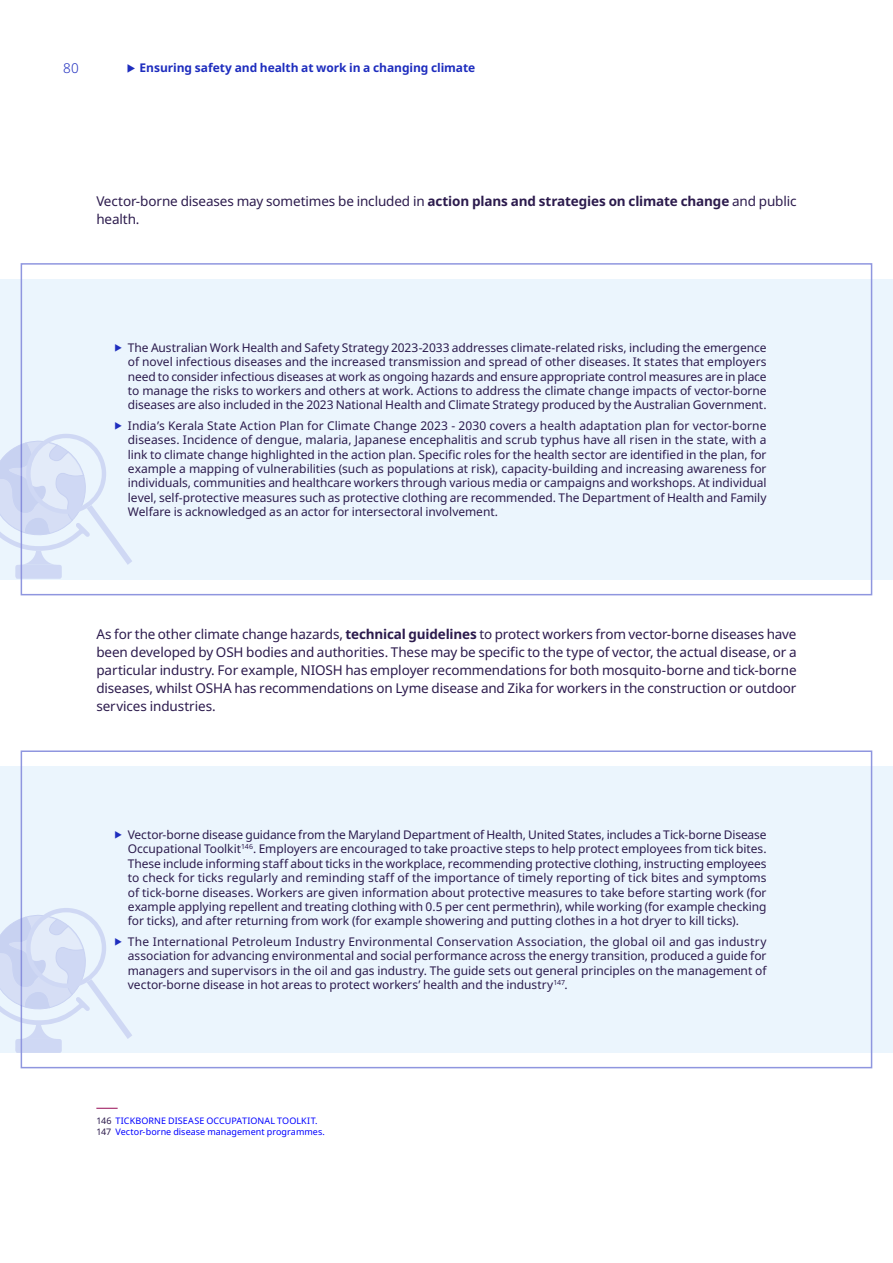
<style>
.page{position:relative;width:893px;height:1263px;background:#fff}
.page>*{position:absolute;margin:0;border:0;box-sizing:border-box;transform-origin:0 0}
.t1{font:13.5px/18px "Noto Sans";letter-spacing:-.01em;color:#2c1b4d}
.t2{font:300 13.5px "Noto Sans";color:#1e2dbe}
.t3{font:12px/14.4px "Noto Sans";letter-spacing:-.005em;color:#2c1b4d;text-align:justify}
.t4{font:700 12px "Noto Sans";letter-spacing:-.005em;color:#1e2dbe}
.t5{font:9px/11.9px "Noto Sans";letter-spacing:.005em;color:#00f}
.s1{font-weight:700}
.s2{color:#2c1b4d}
</style>
<div class="page">
<div style="left:0;top:279px;width:893px;height:301px;background:#ebf5fd"></div>
<div style="left:21px;top:263px;width:851px;height:332px;border:2px solid #8f96df"></div>
<div style="left:0;top:766px;width:893px;height:286px;background:#ebf5fd"></div>
<div style="left:21px;top:750px;width:851px;height:318px;border:2px solid #8f96df"></div>
<svg style="left:96px;top:1108px;width:22px;height:1px"></svg>
<svg style="left:0;top:422px;width:132px;height:157px"></svg>
<svg style="left:0;top:908px;width:132px;height:145px"></svg>
<p class="t2" style="left:63px;top:59px;width:17px">80</p>
<p class="t4" style="left:140px;top:60px;width:337px">Ensuring safety and health at work in a changing climate</p>
<p class="t1" style="left:96px;top:192px;width:702px">Vector-borne diseases may sometimes be included in <span class="s1">action plans and strategies on climate change</span> and public health.</p>
<p class="t3" style="left:128px;top:340px;width:640px">The Australian Work Health and Safety Strategy 2023-2033 addresses climate-related risks, including the emergence of novel infectious diseases and the increased transmission and spread of other diseases. It states that employers need to consider infectious diseases at work as ongoing hazards and ensure appropriate control measures are in place to manage the risks to workers and others at work. Actions to address the climate change impacts of vector-borne diseases are also included in the 2023 National Health and Climate Strategy produced by the Australian Government.</p>
<p class="t3" style="left:128px;top:418px;width:640px">India’s Kerala State Action Plan for Climate Change 2023 - 2030 covers a health adaptation plan for vector-borne diseases. Incidence of dengue, malaria, Japanese encephalitis and scrub typhus have all risen in the state, with a link to climate change highlighted in the action plan. Specific roles for the health sector are identified in the plan, for example a mapping of vulnerabilities (such as populations at risk), capacity-building and increasing awareness for individuals, communities and healthcare workers through various media or campaigns and workshops. At individual level, self-protective measures such as protective clothing are recommended. The Department of Health and Family Welfare is acknowledged as an actor for intersectoral involvement.</p>
<p class="t1" style="left:96px;top:625px;width:702px;text-align:justify">As for the other climate change hazards, <span class="s1">technical guidelines</span> to protect workers from vector-borne diseases have been developed by OSH bodies and authorities. These may be specific to the type of vector, the actual disease, or a particular industry. For example, NIOSH has employer recommendations for both mosquito-borne and tick-borne diseases, whilst OSHA has recommendations on Lyme disease and Zika for workers in the construction or outdoor services industries.</p>
<p class="t3" style="left:128px;top:828px;width:640px">Vector-borne disease guidance from the Maryland Department of Health, United States, includes a Tick-borne Disease Occupational Toolkit<sup>146</sup>. Employers are encouraged to take proactive steps to help protect employees from tick bites.<br>These include informing staff about ticks in the workplace, recommending protective clothing, instructing employees to check for ticks regularly and reminding staff of the importance of timely reporting of tick bites and symptoms of tick-borne diseases. Workers are given information about protective measures to take before starting work (for example applying repellent and treating clothing with 0.5 per cent permethrin), while working (for example checking for ticks), and after returning from work (for example showering and putting clothes in a hot dryer to kill ticks).</p>
<p class="t3" style="left:128px;top:935px;width:640px">The International Petroleum Industry Environmental Conservation Association, the global oil and gas industry association for advancing environmental and social performance across the energy transition, produced a guide for managers and supervisors in the oil and gas industry. The guide sets out general principles on the management of vector-borne disease in hot areas to protect workers’ health and the industry<sup>147</sup>.</p>
<p class="t5" style="left:96px;top:1114px;width:230px"><span class="s2">146</span> TICKBORNE DISEASE OCCUPATIONAL TOOLKIT.<br><span class="s2">147</span> Vector-borne disease management programmes.</p>
</div>
